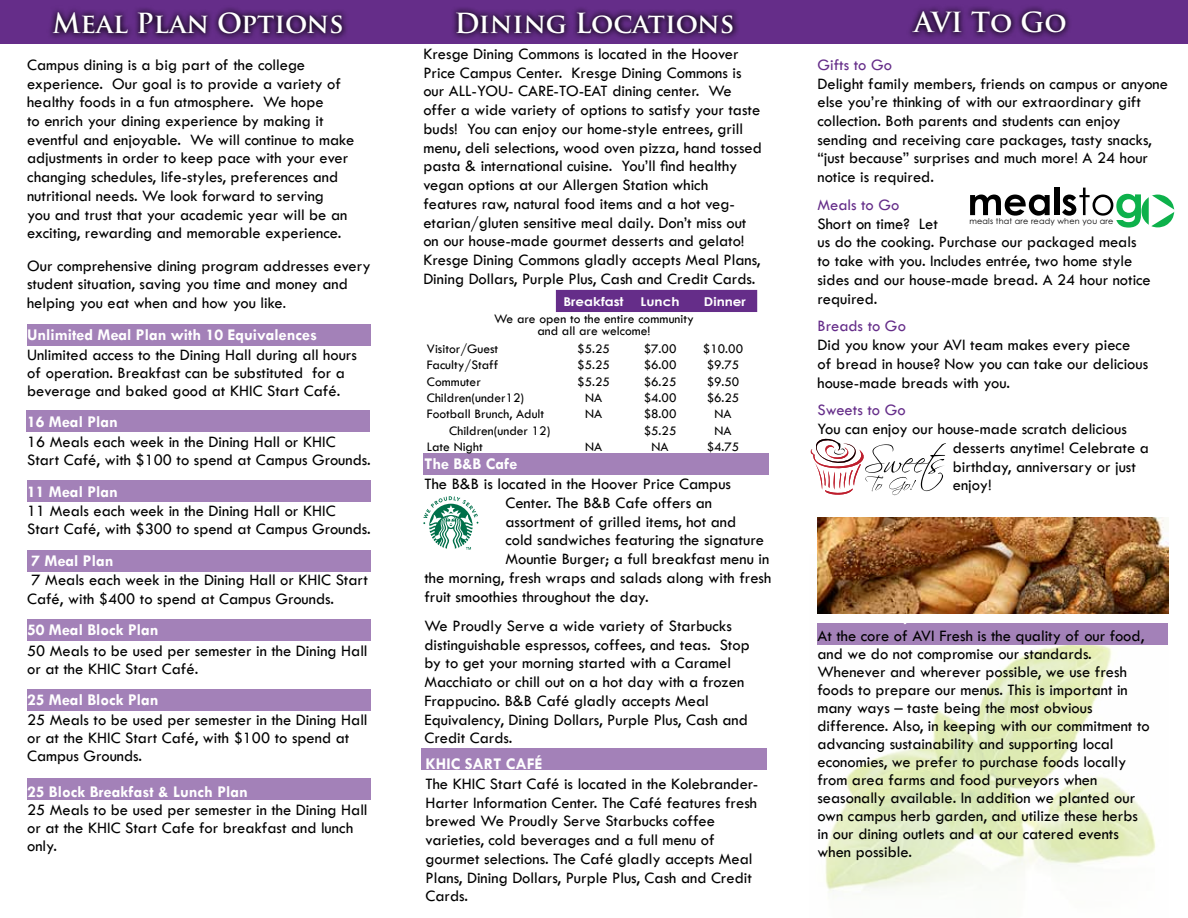
<style>
.page{position:relative;width:1188px;height:918px;background:#fff}
.page>*{position:absolute;margin:0;border:0;box-sizing:border-box;transform-origin:0 0}
.t1{font:700 27px "Trajan Pro";color:#fff}
.t2{font:16.5px/18.8px "Tw Cen";color:#000}
.t3{font:700 16.5px "Tw Cen";color:#fff}
.t4{font:16.5px "Tw Cen";color:#652d89}
.t5{font:13.5px/16.2px "Tw Cen";color:#000}
.t6{font:700 12.15px "Century Gothic";color:#fff;scale:1.11 1}
.t7{font:7.95px "Century Gothic";letter-spacing:.025em;color:#000}
.s1{font-size:15px}
</style>
<div class="page">
<div style="left:27px;top:689px;width:343px;height:22px;background:#a381b8"></div>
<div style="left:27px;top:619px;width:343px;height:22px;background:#a381b8"></div>
<img style="left:817px;top:613px;width:351px;height:280px">
<div style="left:27px;top:480px;width:343px;height:22px;background:#a381b8"></div>
<div style="left:27px;top:550px;width:343px;height:21px;background:#a381b8"></div>
<div style="left:0;top:0;width:1188px;height:43px;background:#652d89"></div>
<div style="left:423px;top:453px;width:345px;height:22px;background:#a381b8"></div>
<div style="left:26px;top:410px;width:343px;height:22px;background:#a381b8"></div>
<div style="left:27px;top:324px;width:343px;height:22px;background:#a381b8"></div>
<div style="left:556px;top:290px;width:201px;height:22px;background:#652d89"></div>
<svg style="left:910px;top:7px;width:160px;height:31px"></svg>
<svg style="left:50px;top:8px;width:296px;height:31px"></svg>
<svg style="left:453px;top:8px;width:285px;height:30px"></svg>
<svg style="left:423px;top:496px;width:55px;height:54px"></svg>
<div style="left:421px;top:748px;width:345px;height:22px;background:#a381b8"></div>
<div style="left:817px;top:624px;width:351px;height:21px;background:#a381b8"></div>
<div style="left:27px;top:779px;width:343px;height:21px;background:#a381b8"></div>
<svg style="left:970px;top:195px;width:80px;height:21px"></svg>
<div style="left:1054px;top:187px;width:5px;height:28px;background:#000"></div>
<svg style="left:1062px;top:188px;width:113px;height:40px"></svg>
<svg style="left:811px;top:439px;width:135px;height:56px"></svg>
<img style="left:817px;top:517px;width:351px;height:96px">
<h1 class="t1" style="left:52px;top:7px;width:293px">Meal Plan Options</h1>
<h1 class="t1" style="left:455px;top:6px;width:282px">Dining Locations</h1>
<h1 class="t1" style="left:914px;top:6px;width:154px">AVI To Go</h1>
<p class="t2" style="left:27px;top:55px;width:329px">Campus dining is a big part of the college experience. Our goal is to provide a variety of healthy foods in a fun atmosphere. We hope<br>to enrich your dining experience by making it eventful and enjoyable. We will continue to make adjustments in order to keep pace with your ever changing schedules, life-styles, preferences and nutritional needs. We look forward to serving<br>you and trust that your academic year will be an exciting, rewarding and memorable experience.</p>
<p class="t2" style="left:27px;top:256px;width:345px">Our comprehensive dining program addresses every student situation, saving you time and money and helping you eat when and how you like<span class="s1">.</span></p>
<p class="t3" style="left:27px;top:325px;width:291px">Unlimited Meal Plan with 10 Equivalences</p>
<p class="t2" style="left:27px;top:345px;width:331px;line-height:18px">Unlimited access to the Dining Hall during all hours of operation. Breakfast can be substituted for a beverage and baked good at KHIC Start Café.</p>
<p class="t3" style="left:27px;top:412px;width:92px">16 Meal Plan</p>
<p class="t2" style="left:27px;top:433px;width:345px;line-height:18px">16 Meals each week in the Dining Hall or KHIC<br>Start Café, with $100 to spend at Campus Grounds.</p>
<p class="t3" style="left:27px;top:482px;width:92px">11 Meal Plan</p>
<p class="t2" style="left:27px;top:502px;width:345px;line-height:18px">11 Meals each week in the Dining Hall or KHIC<br>Start Café, with $300 to spend at Campus Grounds.</p>
<p class="t3" style="left:31px;top:551px;width:84px">7 Meal Plan</p>
<p class="t2" style="left:27px;top:571px;width:342px">7 Meals each week in the Dining Hall or KHIC Start<br>Café, with $400 to spend at Campus Grounds.</p>
<p class="t3" style="left:27px;top:620px;width:133px">50 Meal Block Plan</p>
<p class="t2" style="left:27px;top:641px;width:342px;line-height:18px">50 Meals to be used per semester in the Dining Hall or at the KHIC Start Café.</p>
<p class="t3" style="left:27px;top:690px;width:133px">25 Meal Block Plan</p>
<p class="t2" style="left:27px;top:711px;width:342px;line-height:18px">25 Meals to be used per semester in the Dining Hall or at the KHIC Start Café, with $100 to spend at<br>Campus Grounds.</p>
<p class="t3" style="left:27px;top:782px;width:222px">25 Block Breakfast &amp; Lunch Plan</p>
<p class="t2" style="left:27px;top:801px;width:342px;line-height:18px">25 Meals to be used per semester in the Dining Hall or at the KHIC Start Cafe for breakfast and lunch only.</p>
<p class="t2" style="left:423px;top:44px;width:340px">Kresge Dining Commons is located in the Hoover Price Campus Center. Kresge Dining Commons is our ALL-YOU- CARE-TO-EAT dining center. We offer a wide variety of options to satisfy your taste buds! You can enjoy our home-style entrees, grill menu, deli selections, wood oven pizza, hand tossed pasta &amp; international cuisine. You’ll find healthy vegan options at our Allergen Station which features raw, natural food items and a hot veg&shy;etarian/gluten sensitive meal daily. Don’t miss out on our house-made gourmet desserts and gelato!<br>Kresge Dining Commons gladly accepts Meal Plans, Dining Dollars, Purple Plus, Cash and Credit Cards.</p>
<p class="t6" style="left:563px;top:292px;width:56px">Breakfast</p>
<p class="t6" style="left:641px;top:292px;width:37px">Lunch</p>
<p class="t6" style="left:704px;top:292px;width:39px">Dinner</p>
<p class="t5" style="left:427px;top:341px;width:73px">Visitor/Guest</p>
<p class="t5" style="left:577px;top:341px;width:34px">$5.25</p>
<p class="t5" style="left:644px;top:341px;width:34px">$7.00</p>
<p class="t5" style="left:703px;top:341px;width:42px">$10.00</p>
<p class="t5" style="left:427px;top:357px;width:73px">Faculty/Staff</p>
<p class="t5" style="left:577px;top:357px;width:34px">$5.25</p>
<p class="t5" style="left:644px;top:357px;width:34px">$6.00</p>
<p class="t5" style="left:707px;top:357px;width:34px">$9.75</p>
<p class="t5" style="left:427px;top:373px;width:55px">Commuter</p>
<p class="t5" style="left:577px;top:373px;width:34px">$5.25</p>
<p class="t5" style="left:644px;top:373px;width:34px">$6.25</p>
<p class="t5" style="left:707px;top:373px;width:34px">$9.50</p>
<p class="t5" style="left:427px;top:390px;width:99px">Children(under12)</p>
<p class="t5" style="left:585px;top:390px;width:19px">NA</p>
<p class="t5" style="left:644px;top:390px;width:34px">$4.00</p>
<p class="t5" style="left:707px;top:390px;width:34px">$6.25</p>
<p class="t5" style="left:449px;top:406px;width:103px;text-indent:-22px">Football Brunch, Adult<br>Children(under 12)</p>
<p class="t5" style="left:585px;top:406px;width:19px">NA</p>
<p class="t5" style="left:644px;top:406px;width:34px">$8.00 $5.25</p>
<p class="t5" style="left:714px;top:406px;width:19px">NA<br>NA</p>
<p class="t5" style="left:427px;top:439px;width:57px">Late Night</p>
<p class="t5" style="left:585px;top:439px;width:19px">NA</p>
<p class="t5" style="left:652px;top:439px;width:19px">NA</p>
<p class="t5" style="left:707px;top:439px;width:34px">$4.75</p>
<p class="t5" style="left:494px;top:312px;width:201px;line-height:12px;text-align:center">We are open to the entire community and all are welcome!</p>
<p class="t3" style="left:424px;top:454px;width:94px">The B&amp;B Cafe</p>
<p class="t2" style="left:424px;top:474px;width:308px">The B&amp;B is located in the Hoover Price Campus</p>
<p class="t2" style="left:505px;top:493px;width:208px">Center. The B&amp;B Cafe offers an</p>
<p class="t2" style="left:505px;top:512px;width:232px">assortment of grilled items, hot and</p>
<p class="t2" style="left:505px;top:531px;width:260px">cold sandwiches featuring the signature</p>
<p class="t2" style="left:505px;top:549px;width:265px">Mountie Burger; a full breakfast menu in</p>
<p class="t2" style="left:424px;top:568px;width:348px">the morning, fresh wraps and salads along with fresh</p>
<p class="t2" style="left:424px;top:587px;width:226px">fruit smoothies throughout the day.</p>
<p class="t2" style="left:424px;top:616px;width:327px">We Proudly Serve a wide variety of Starbucks distinguishable espressos, coffees, and teas. Stop by to get your morning started with a Caramel Macchiato or chill out on a hot day with a frozen Frappucino. B&amp;B Café gladly accepts Meal Equivalency, Dining Dollars, Purple Plus, Cash and Credit Cards.</p>
<p class="t3" style="left:426px;top:753px;width:118px">KHIC SART CAFÉ</p>
<p class="t2" style="left:426px;top:774px;width:334px">The KHIC Start Café is located in the Kolebrander-Harter Information Center. The Café features fresh brewed We Proudly Serve Starbucks coffee varieties, cold beverages and a full menu of gourmet selections. The Café gladly accepts Meal Plans, Dining Dollars, Purple Plus, Cash and Credit Cards.</p>
<p class="t4" style="left:817px;top:55px;width:76px">Gifts to Go</p>
<p class="t2" style="left:817px;top:74px;width:352px">Delight family members, friends on campus or anyone else you’re thinking of with our extraordinary gift collection. Both parents and students can enjoy sending and receiving care packages, tasty snacks, “just because” surprises and much more! A 24 hour notice is required.</p>
<p class="t4" style="left:817px;top:195px;width:83px">Meals to Go</p>
<p class="t2" style="left:817px;top:214px;width:335px">Short on time? Let<br>us do the cooking. Purchase our packaged meals to take with you. Includes entrée, two home style sides and our house-made bread. A 24 hour notice required.</p>
<p class="t4" style="left:817px;top:316px;width:90px">Breads to Go</p>
<p class="t2" style="left:817px;top:336px;width:332px">Did you know your AVI team makes every piece<br>of bread in house? Now you can take our delicious house-made breads with you.</p>
<p class="t4" style="left:817px;top:400px;width:90px">Sweets to Go</p>
<p class="t2" style="left:953px;top:420px;width:198px;text-indent:-135px">You can enjoy our house-made scratch delicious desserts anytime! Celebrate a birthday, anniversary or just enjoy!</p>
<p class="t7" style="left:969px;top:216px;width:146px">meals that are ready when you are</p>
<p class="t2" style="left:817px;top:626px;width:334px;line-height:18px">At the core of AVI Fresh is the quality of our food, and we do not compromise our standards.<br>Whenever and wherever possible, we use fresh foods to prepare our menus. This is important in many ways – taste being the most obvious difference. Also, in keeping with our commitment to advancing sustainability and supporting local economies, we prefer to purchase foods locally from area farms and food purveyors when seasonally available. In addition we planted our own campus herb garden, and utilize these herbs in our dining outlets and at our catered events when possible.</p>
</div>
